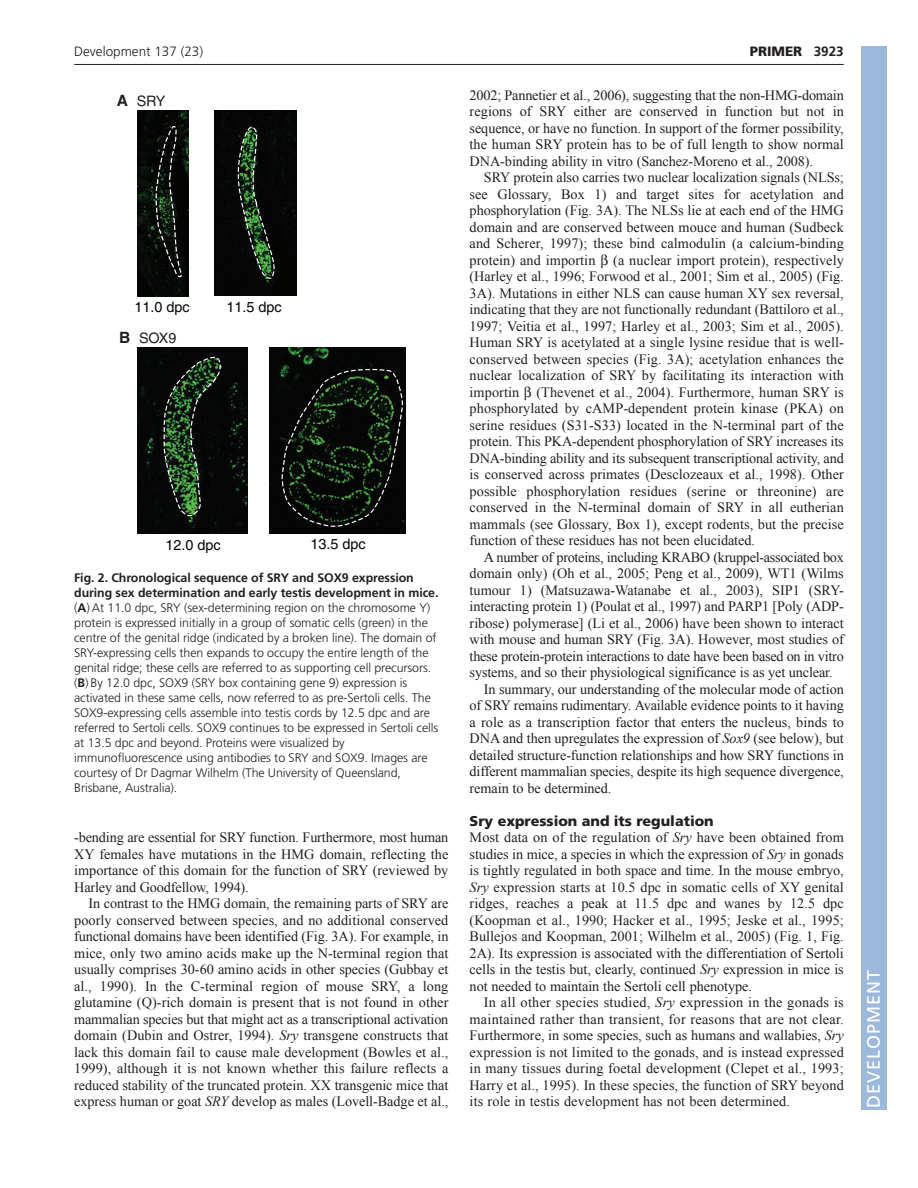
<style>
.page{position:relative;width:918px;height:1188px;background:#fff}
.page>*{position:absolute;margin:0;border:0;box-sizing:border-box;transform-origin:0 0}
.t1{font:18px "Frutiger LT Std";letter-spacing:.055em;color:#fff}
.t2{font:14.4px "Helvetica";color:#050504}
.t3{font:14.4px "Helvetica";color:#231f20}
.t4{font:14.25px/16.5px "Times New Roman";letter-spacing:-.005em;color:#231f20;text-align:justify}
.t5{font:900 14.25px "Frutiger LT Std";color:#231f20}
.t6{font:300 13.5px "Frutiger LT Std";color:#231f20}
.t7{font:900 13.5px "Frutiger LT Std";color:#231f20}
.t8{font:300 12.3px/15px "Frutiger LT Std";letter-spacing:-.005em;color:#231f20}
.s1{font-weight:700}
.s2{font-weight:700;font-size:15.6px}
.s3{font-style:italic}
</style>
<div class="page">
<hr style="left:74px;top:64px;width:770px;height:1px;background:#231f20">
<img style="left:138px;top:110px;width:50px;height:186px">
<svg style="left:154px;top:125px;width:30px;height:155px;background:#161b16"></svg>
<div style="left:214px;top:111px;width:83px;height:185px;background:#040504"></div>
<svg style="left:235px;top:122px;width:44px;height:157px;background:#172618"></svg>
<div style="left:138px;top:348px;width:110px;height:185px;background:#050606"></div>
<svg style="left:163px;top:352px;width:57px;height:167px;background:#192b1b"></svg>
<img style="left:270px;top:348px;width:136px;height:185px">
<svg style="left:280px;top:367px;width:124px;height:161px;background:#0f170e"></svg>
<div style="left:861px;top:46px;width:25px;height:1064px;background:#9cb9db"></div>
<p class="t6" style="left:74px;top:46px;width:131px">Development 137 (23)</p>
<p class="t7" style="left:750px;top:46px;width:95px">PRIMER <span class="s1">3923</span></p>
<p class="t3" style="left:117px;top:96px;width:50px"><span class="s2">A</span> SRY</p>
<p class="t2" style="left:135px;top:302px;width:57px">11.0 dpc</p>
<p class="t2" style="left:226px;top:302px;width:57px">11.5 dpc</p>
<p class="t3" style="left:119px;top:333px;width:59px"><span class="s2">B</span> SOX9</p>
<p class="t2" style="left:165px;top:540px;width:57px">12.0 dpc</p>
<p class="t2" style="left:310px;top:539px;width:57px">13.5 dpc</p>
<p class="t8" style="left:74px;top:571px;width:366px"><span class="s1">Fig. 2. Chronological sequence of SRY and SOX9 expression during sex determination and early testis development in mice. </span>(<span class="s1">A</span>) At 11.0 dpc, SRY (sex-determining region on the chromosome Y) protein is expressed initially in a group of somatic cells (green) in the centre of the genital ridge (indicated by a broken line). The domain of SRY-expressing cells then expands to occupy the entire length of the genital ridge; these cells are referred to as supporting cell precursors. (<span class="s1">B</span>) By 12.0 dpc, SOX9 (SRY box containing gene 9) expression is activated in these same cells, now referred to as pre-Sertoli cells. The SOX9-expressing cells assemble into testis cords by 12.5 dpc and are referred to Sertoli cells. SOX9 continues to be expressed in Sertoli cells at 13.5 dpc and beyond. Proteins were visualized by immunofluorescence using antibodies to SRY and SOX9. Images are courtesy of Dr Dagmar Wilhelm (The University of Queensland, Brisbane, Australia).</p>
<p class="t4" style="left:74px;top:829px;width:376px">-bending are essential for SRY function. Furthermore, most human XY females have mutations in the HMG domain, reflecting the importance of this domain for the function of SRY (reviewed by Harley and Goodfellow, 1994).</p>
<p class="t4" style="left:74px;top:895px;width:376px;text-indent:14px">In contrast to the HMG domain, the remaining parts of SRY are poorly conserved between species, and no additional conserved functional domains have been identified (Fig. 3A). For example, in mice, only two amino acids make up the N-terminal region that usually comprises 30-60 amino acids in other species (Gubbay et al., 1990). In the C-terminal region of mouse SRY, a long glutamine (Q)-rich domain is present that is not found in other mammalian species but that might act as a transcriptional activation domain (Dubin and Ostrer, 1994). <span class="s3">Sry</span> transgene constructs that lack this domain fail to cause male development (Bowles et al., 1999), although it is not known whether this failure reflects a reduced stability of the truncated protein. XX transgenic mice that express human or goat <span class="s3">SRY</span> develop as males (Lovell-Badge et al.,</p>
<p class="t4" style="left:470px;top:87px;width:376px">2002; Pannetier et al., 2006), suggesting that the non-HMG-domain regions of SRY either are conserved in function but not in sequence, or have no function. In support of the former possibility, the human SRY protein has to be of full length to show normal DNA-binding ability in vitro (Sanchez-Moreno et al., 2008).</p>
<p class="t4" style="left:470px;top:169px;width:376px;text-indent:14px">SRY protein also carries two nuclear localization signals (NLSs; see Glossary, Box 1) and target sites for acetylation and phosphorylation (Fig. 3A). The NLSs lie at each end of the HMG domain and are conserved between mouce and human (Sudbeck and Scherer, 1997); these bind calmodulin (a calcium-binding protein) and importin (a nuclear import protein), respectively (Harley et al., 1996; Forwood et al., 2001; Sim et al., 2005) (Fig.<br>3A). Mutations in either NLS can cause human XY sex reversal, indicating that they are not functionally redundant (Battiloro et al., 1997; Veitia et al., 1997; Harley et al., 2003; Sim et al., 2005).<br>Human SRY is acetylated at a single lysine residue that is well&shy;conserved between species (Fig. 3A); acetylation enhances the nuclear localization of SRY by facilitating its interaction with importin (Thevenet et al., 2004). Furthermore, human SRY is phosphorylated by cAMP-dependent protein kinase (PKA) on serine residues (S31-S33) located in the N-terminal part of the protein. This PKA-dependent phosphorylation of SRY increases its DNA-binding ability and its subsequent transcriptional activity, and is conserved across primates (Desclozeaux et al., 1998). Other possible phosphorylation residues (serine or threonine) are conserved in the N-terminal domain of SRY in all eutherian mammals (see Glossary, Box 1), except rodents, but the precise function of these residues has not been elucidated.</p>
<p class="t4" style="left:484px;top:549px;width:361px">A number of proteins, including KRABO (kruppel-associated box</p>
<p class="t4" style="left:470px;top:565px;width:376px">domain only) (Oh et al., 2005; Peng et al., 2009), WT1 (Wilms</p>
<p class="t4" style="left:470px;top:582px;width:376px">tumour 1) (Matsuzawa-Watanabe et al., 2003), SIP1 (SRY-</p>
<p class="t4" style="left:470px;top:598px;width:376px">interacting protein 1) (Poulat et al., 1997) and PARP1 [Poly (ADP-</p>
<p class="t4" style="left:470px;top:615px;width:376px">ribose) polymerase] (Li et al., 2006) have been shown to interact</p>
<p class="t4" style="left:470px;top:631px;width:376px">with mouse and human SRY (Fig. 3A). However, most studies of</p>
<p class="t4" style="left:470px;top:648px;width:376px">these protein-protein interactions to date have been based on in vitro</p>
<p class="t4" style="left:470px;top:664px;width:365px">systems, and so their physiological significance is as yet unclear.</p>
<p class="t4" style="left:484px;top:681px;width:361px">In summary, our understanding of the molecular mode of action</p>
<p class="t4" style="left:470px;top:697px;width:376px">of SRY remains rudimentary. Available evidence points to it having</p>
<p class="t4" style="left:470px;top:714px;width:376px">a role as a transcription factor that enters the nucleus, binds to</p>
<p class="t4" style="left:470px;top:730px;width:376px">DNA and then upregulates the expression of <span class="s3">Sox9</span> (see below), but</p>
<p class="t4" style="left:470px;top:747px;width:376px">detailed structure-function relationships and how SRY functions in</p>
<p class="t4" style="left:470px;top:763px;width:376px">different mammalian species, despite its high sequence divergence,</p>
<p class="t4" style="left:470px;top:780px;width:143px">remain to be determined.</p>
<p class="t5" style="left:470px;top:815px;width:246px">Sry expression and its regulation</p>
<p class="t4" style="left:470px;top:829px;width:376px">Most data on of the regulation of <span class="s3">Sry</span> have been obtained from studies in mice, a species in which the expression of <span class="s3">Sry</span> in gonads is tightly regulated in both space and time. In the mouse embryo, <span class="s3">Sry</span> expression starts at 10.5 dpc in somatic cells of XY genital ridges, reaches a peak at 11.5 dpc and wanes by 12.5 dpc (Koopman et al., 1990; Hacker et al., 1995; Jeske et al., 1995; Bullejos and Koopman, 2001; Wilhelm et al., 2005) (Fig. 1, Fig.<br>2A). Its expression is associated with the differentiation of Sertoli cells in the testis but, clearly, continued <span class="s3">Sry</span> expression in mice is not needed to maintain the Sertoli cell phenotype.</p>
<p class="t4" style="left:470px;top:994px;width:376px;text-indent:14px">In all other species studied, <span class="s3">Sry</span> expression in the gonads is maintained rather than transient, for reasons that are not clear.<br>Furthermore, in some species, such as humans and wallabies, <span class="s3">Sry </span>expression is not limited to the gonads, and is instead expressed in many tissues during foetal development (Clepet et al., 1993; Harry et al., 1995). In these species, the function of SRY beyond its role in testis development has not been determined.</p>
<p class="t1" style="left:863px;top:1108px;width:140px;rotate:-90deg">DEVELOPMENT</p>
</div>
